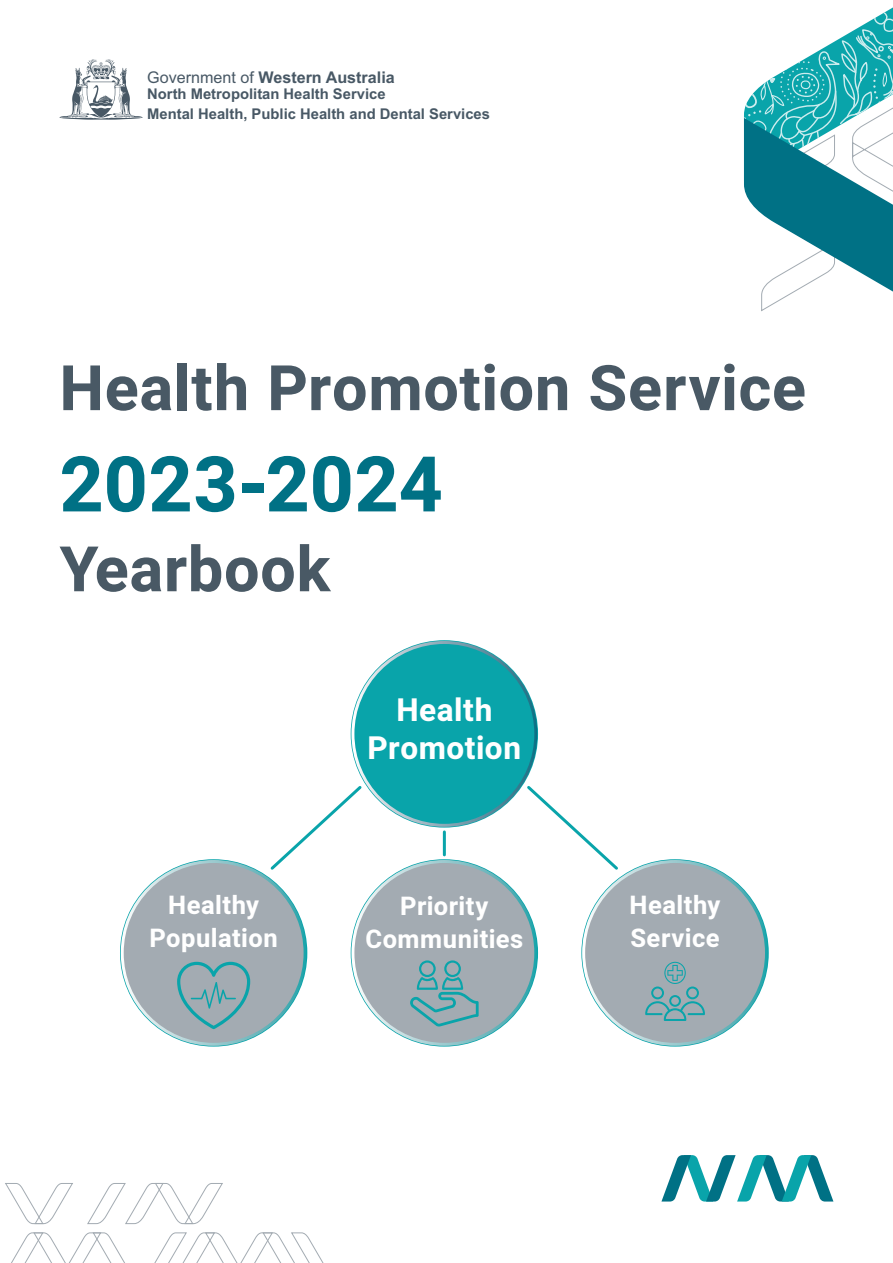
<style>
.page{position:relative;width:893px;height:1263px;background:#fff}
.page>*{position:absolute;margin:0;border:0;box-sizing:border-box;transform-origin:0 0}
.t1{font:700 76.95px "Heebo";letter-spacing:.005em;color:#007185}
.t2{font:700 62.85px "Heebo";letter-spacing:.01em;color:#495965}
.t3{font:700 31.5px/37.5px "Heebo";letter-spacing:.015em;color:#fff;text-align:center}
.t4{font:700 25.5px/33px "Heebo";letter-spacing:.02em;color:#fff;text-align:center}
.t5{font:700 16.2px "Arial";color:#485865}
.t6{font:700 14.85px/20px "Arial";color:#485865}
.s1{font-weight:400}
</style>
<div class="page">
<svg style="left:744px;top:7px;width:149px;height:305px"></svg>
<svg style="left:11px;top:1232px;width:114px;height:31px"></svg>
<svg style="left:5px;top:1183px;width:68px;height:41px"></svg>
<svg style="left:154px;top:1232px;width:170px;height:31px"></svg>
<svg style="left:87px;top:1183px;width:136px;height:41px"></svg>
<div style="left:353px;top:861px;width:183px;height:183px;background:#a3abb2;border-radius:50%"></div>
<div style="left:353px;top:642px;width:183px;height:183px;background:#09a4aa;border-radius:50%"></div>
<div style="left:584px;top:861px;width:182px;height:183px;background:#a3abb2;border-radius:50%"></div>
<div style="left:122px;top:861px;width:183px;height:183px;background:#a3abb2;border-radius:50%"></div>
<svg style="left:410px;top:960px;width:69px;height:66px"></svg>
<svg style="left:645px;top:962px;width:60px;height:59px"></svg>
<svg style="left:177px;top:962px;width:73px;height:67px"></svg>
<svg style="left:270px;top:786px;width:92px;height:84px"></svg>
<svg style="left:527px;top:786px;width:91px;height:84px"></svg>
<hr style="left:443px;top:832px;width:3px;height:23px;background:#09a4aa">
<svg style="left:661px;top:1155px;width:172px;height:46px"></svg>
<svg style="left:60px;top:59px;width:83px;height:61px"></svg>
<p class="t5" style="left:147px;top:67px;width:249px"><span class="s1">Government of</span> Western Australia</p>
<p class="t6" style="left:147px;top:85px;width:344px">North Metropolitan Health Service<br>Mental Health, Public Health and Dental Services</p>
<h2 class="t2" style="left:60px;top:344px;width:748px">Health Promotion Service</h2>
<h1 class="t1" style="left:60px;top:431px;width:385px">2023-2024</h1>
<h2 class="t2" style="left:60px;top:525px;width:272px">Yearbook</h2>
<h3 class="t4" style="left:150px;top:889px;width:130px">Healthy<br>Population</h3>
<h3 class="t3" style="left:368px;top:692px;width:155px">Health<br>Promotion</h3>
<h3 class="t4" style="left:365px;top:890px;width:159px">Priority<br>Communities</h3>
<h3 class="t4" style="left:630px;top:889px;width:92px;text-align:left">Healthy<br>Service</h3>
</div>
